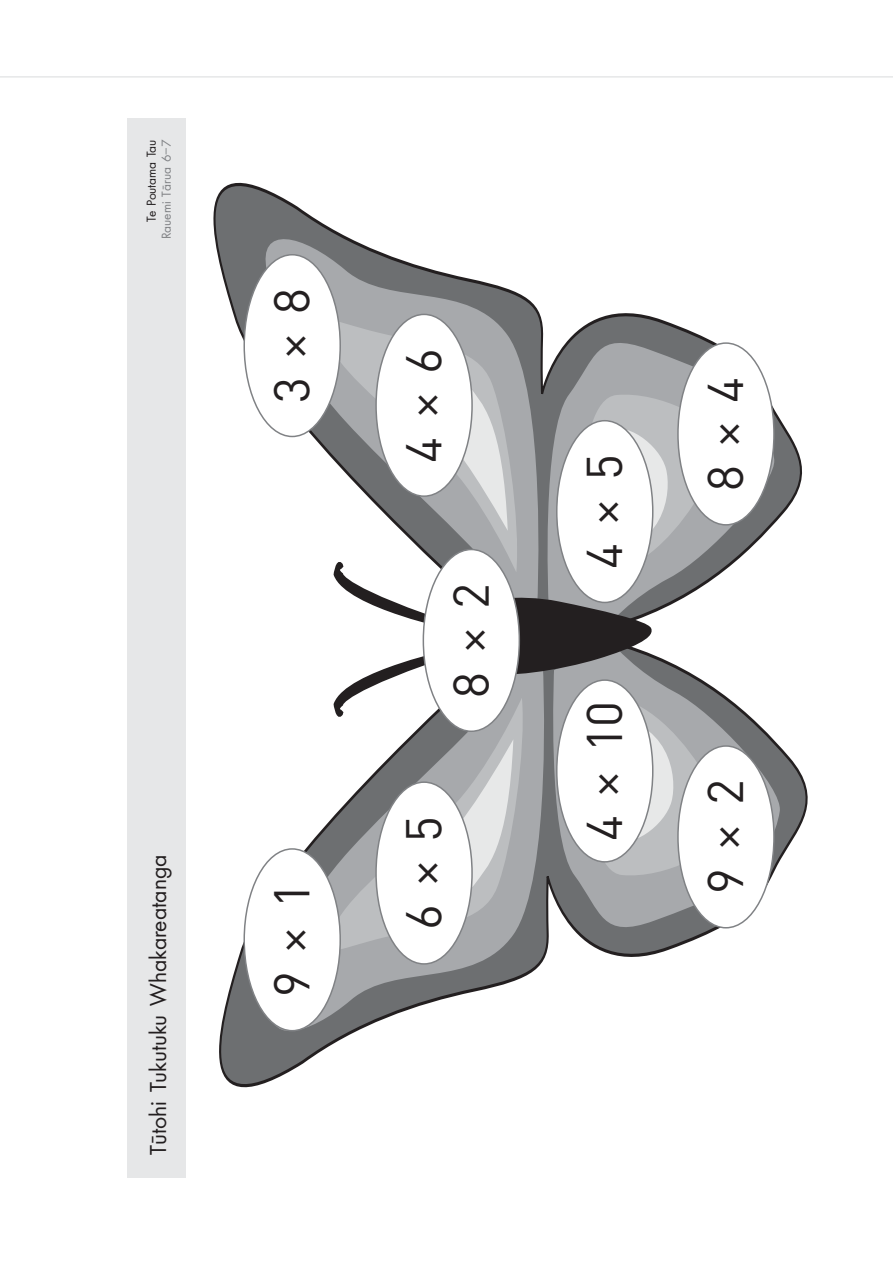
<style>
.page{position:relative;width:893px;height:1263px;background:#fff}
.page>*{position:absolute;margin:0;border:0;box-sizing:border-box;transform-origin:0 0}
.t1{font:49.5px "DIN Pro";color:#231f20}
.t2{font:24px "Futura Boo";color:#231f20}
.t3{font:13.5px "Futura Boo";color:#808285}
.t4{font:13.5px "Futura Boo";letter-spacing:-.01em;color:#231f20}
</style>
<div class="page">
<hr style="left:0;top:76px;width:893px;height:2px;background:#e6e7e8">
<div style="left:127px;top:119px;width:59px;height:1059px;background:#e6e7e8"></div>
<svg style="left:219px;top:750px;width:589px;height:338px"></svg>
<svg style="left:552px;top:703px;width:231px;height:237px;fill:#6d6f71"></svg>
<svg style="left:263px;top:750px;width:289px;height:295px"></svg>
<svg style="left:316px;top:750px;width:210px;height:214px;background:#aaabae"></svg>
<svg style="left:213px;top:183px;width:589px;height:337px"></svg>
<svg style="left:547px;top:330px;width:231px;height:232px;fill:#6d6f71"></svg>
<svg style="left:258px;top:225px;width:289px;height:295px"></svg>
<svg style="left:311px;top:306px;width:210px;height:214px;fill:#a7a9ac"></svg>
<svg style="left:331px;top:356px;width:404px;height:558px"></svg>
<div style="left:244px;top:849px;width:96px;height:182px;background:#fff;border-radius:50%"></div>
<div style="left:244px;top:255px;width:96px;height:181px;background:#fff;border-radius:50%"></div>
<div style="left:423px;top:549px;width:96px;height:182px;background:#fff;border-radius:50%"></div>
<div style="left:423px;top:549px;width:97px;height:183px;border:2px solid #808285;border-radius:50%"></div>
<div style="left:678px;top:746px;width:96px;height:182px;background:#fff;border-radius:50%"></div>
<div style="left:678px;top:343px;width:96px;height:182px;background:#fff;border-radius:50%"></div>
<div style="left:557px;top:680px;width:96px;height:182px;background:#fff;border-radius:50%"></div>
<div style="left:556px;top:679px;width:97px;height:184px;border:2px solid #808285;border-radius:50%"></div>
<div style="left:557px;top:421px;width:96px;height:181px;background:#fff;border-radius:50%"></div>
<div style="left:556px;top:420px;width:97px;height:183px;border:2px solid #808285;border-radius:50%"></div>
<div style="left:376px;top:782px;width:96px;height:182px;background:#fff;border-radius:50%"></div>
<div style="left:376px;top:314px;width:96px;height:182px;background:#fff;border-radius:50%"></div>
<p class="t4" style="left:143px;top:222px;width:84px;rotate:-90deg">Te Poutama Tau</p>
<p class="t3" style="left:158px;top:239px;width:101px;rotate:-90deg">Rauemi Tārua 6−7</p>
<p class="t2" style="left:144px;top:1155px;width:302px;rotate:-90deg">Tūtohi Tukutuku Whakareatanga</p>
<p class="t1" style="left:263px;top:403px;width:116px;rotate:-90deg">3 × 8</p>
<p class="t1" style="left:263px;top:997px;width:116px;rotate:-90deg">9 × 1</p>
<p class="t1" style="left:395px;top:462px;width:116px;rotate:-90deg">4 × 6</p>
<p class="t1" style="left:443px;top:698px;width:116px;rotate:-90deg">8 × 2</p>
<p class="t1" style="left:395px;top:930px;width:116px;rotate:-90deg">6 × 5</p>
<p class="t1" style="left:576px;top:569px;width:116px;rotate:-90deg">4 × 5</p>
<p class="t1" style="left:576px;top:841px;width:142px;rotate:-90deg">4 × 10</p>
<p class="t1" style="left:697px;top:491px;width:116px;rotate:-90deg">8 × 4</p>
<p class="t1" style="left:697px;top:894px;width:116px;rotate:-90deg">9 × 2</p>
</div>
